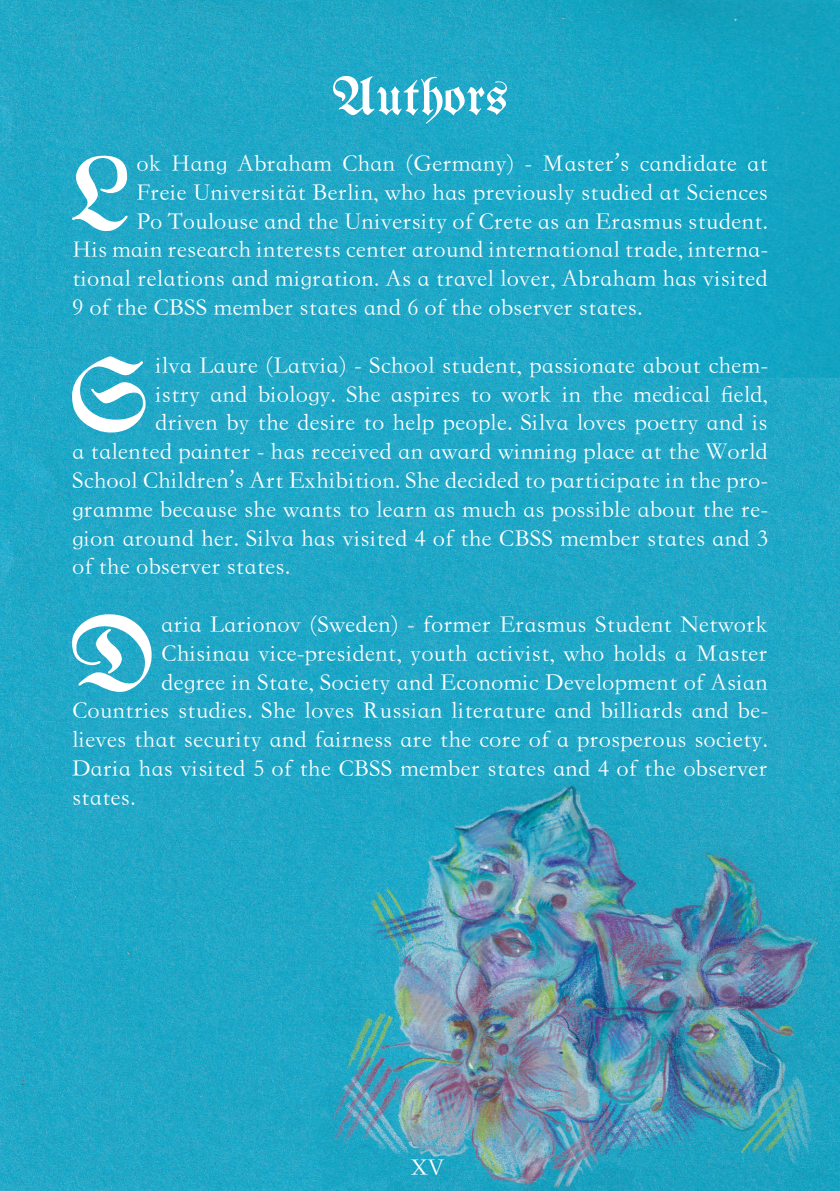
<style>
.page{position:relative;width:840px;height:1191px;background:#fff}
.page>*{position:absolute;margin:0;border:0;box-sizing:border-box;transform-origin:0 0}
.t1{font:105px "Unifraktur Maguntia";color:#fff}
.heading{font:54px "Unifraktur Maguntia";color:#fff}
.t2{font:24px "ST Kaiti";color:#fff}
</style>
<div class="page">
<img style="left:0;top:0;width:839px;height:1191px">
<p class="heading" style="left:331px;top:64px;width:178px">Authors</p>
<p class="t1" style="left:70px;top:132px;width:62px">L</p>
<p class="t2" style="left:136px;top:150px;width:632px">ok Hang Abraham Chan (Germany) - Master’s candidate at</p>
<p class="t2" style="left:136px;top:178px;width:632px">Freie Universität Berlin, who has previously studied at Sciences</p>
<p class="t2" style="left:136px;top:207px;width:629px">Po Toulouse and the University of Crete as an Erasmus student.</p>
<p class="t2" style="left:72px;top:236px;width:697px">His main research interests center around international trade, interna-</p>
<p class="t2" style="left:72px;top:265px;width:697px">tional relations and migration. As a travel lover, Abraham has visited</p>
<p class="t2" style="left:72px;top:294px;width:568px">9 of the CBSS member states and 6 of the observer states.</p>
<p class="t1" style="left:69px;top:333px;width:81px">S</p>
<p class="t2" style="left:155px;top:351px;width:613px">ilva Laure (Latvia) - School student, passionate about chem-</p>
<p class="t2" style="left:155px;top:380px;width:613px">istry and biology. She aspires to work in the medical field,</p>
<p class="t2" style="left:155px;top:409px;width:613px">driven by the desire to help people. Silva loves poetry and is</p>
<p class="t2" style="left:72px;top:438px;width:697px">a talented painter - has received an award winning place at the World</p>
<p class="t2" style="left:72px;top:466px;width:697px">School Children’s Art Exhibition. She decided to participate in the pro-</p>
<p class="t2" style="left:72px;top:495px;width:697px">gramme because she wants to learn as much as possible about the re-</p>
<p class="t2" style="left:72px;top:524px;width:697px">gion around her. Silva has visited 4 of the CBSS member states and 3</p>
<p class="t2" style="left:72px;top:553px;width:216px">of the observer states.</p>
<p class="t1" style="left:70px;top:593px;width:87px">D</p>
<p class="t2" style="left:161px;top:610px;width:607px">aria Larionov (Sweden) - former Erasmus Student Network</p>
<p class="t2" style="left:161px;top:639px;width:607px">Chisinau vice-president, youth activist, who holds a Master</p>
<p class="t2" style="left:161px;top:668px;width:608px">degree in State, Society and Economic Development of Asian</p>
<p class="t2" style="left:72px;top:697px;width:697px">Countries studies. She loves Russian literature and billiards and be-</p>
<p class="t2" style="left:72px;top:726px;width:694px">lieves that security and fairness are the core of a prosperous society.</p>
<p class="t2" style="left:72px;top:754px;width:697px">Daria has visited 5 of the CBSS member states and 4 of the observer</p>
<p class="t2" style="left:72px;top:783px;width:62px">states.</p>
<p class="t2" style="left:410px;top:1154px;width:35px">XV</p>
</div>
